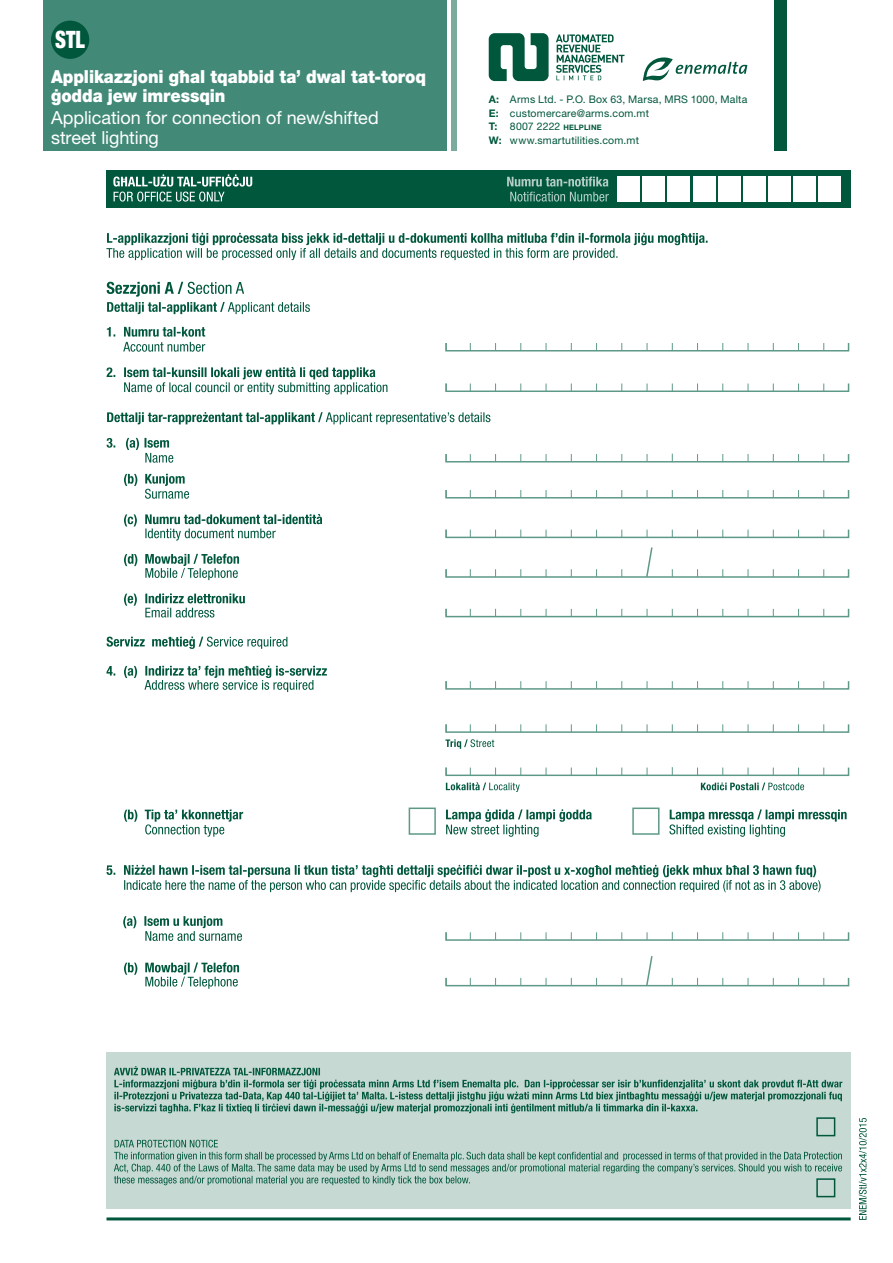
<style>
.page{position:relative;width:893px;height:1263px;background:#fff}
.page>*{position:absolute;margin:0;border:0;box-sizing:border-box;transform-origin:0 0}
.English{font:900 condensed 24px "Helvetica Neue LT Pro";color:#fff;scale:.85 1}
.t1{font:900 18px/18.8px "Helvetica Neue LT Pro";letter-spacing:-.005em;color:#fff;scale:.91 1}
.t2{font:18px/19.5px "Helvetica Neue LT Pro";letter-spacing:-.005em;color:#fff}
.t3{font:10.5px/13.5px "Helvetica Neue LT Pro";letter-spacing:.02em;color:#00573c}
.s1{font-weight:700}
.s2{font-weight:700;font-size:7.5px}
</style>
<div class="page">
<div style="left:43px;top:0;width:403px;height:151px;background:#428a77"></div>
<div style="left:451px;top:0;width:5px;height:151px;background:#7bab9d"></div>
<div style="left:774px;top:0;width:13px;height:151px;background:#00573c"></div>
<svg style="left:489px;top:33px;width:60px;height:48px"></svg>
<svg style="left:556px;top:34px;width:68px;height:46px"></svg>
<svg style="left:643px;top:57px;width:104px;height:24px"></svg>
<div style="left:51px;top:21px;width:38px;height:38px;background:#00573c;border-radius:50%"></div>
<div style="left:106px;top:170px;width:744px;height:37px;background:#00573c"></div>
<svg style="left:507px;top:177px;width:102px;height:25px"></svg>
<svg style="left:113px;top:174px;width:139px;height:28px"></svg>
<div style="left:617px;top:176px;width:23px;height:26px;background:#fff"></div>
<div style="left:642px;top:176px;width:23px;height:26px;background:#fff"></div>
<div style="left:667px;top:176px;width:23px;height:26px;background:#fff"></div>
<div style="left:692px;top:176px;width:23px;height:26px;background:#fff"></div>
<div style="left:718px;top:176px;width:23px;height:26px;background:#fff"></div>
<div style="left:743px;top:176px;width:23px;height:26px;background:#fff"></div>
<div style="left:768px;top:176px;width:23px;height:26px;background:#fff"></div>
<div style="left:793px;top:176px;width:23px;height:26px;background:#fff"></div>
<div style="left:818px;top:176px;width:23px;height:26px;background:#fff"></div>
<div style="left:106px;top:1052px;width:744px;height:157px;background:#c6dad3"></div>
<svg style="left:114px;top:1140px;width:728px;height:45px"></svg>
<svg style="left:114px;top:1066px;width:728px;height:47px"></svg>
<div style="left:816px;top:1117px;width:19px;height:19px;border:2px solid #00573c"></div>
<div style="left:816px;top:1178px;width:19px;height:19px;border:2px solid #00573c"></div>
<hr style="left:107px;top:1217px;width:744px;height:3px;background:#00573c">
<div style="left:409px;top:807px;width:27px;height:28px;border:2px solid #5e9988"></div>
<div style="left:632px;top:807px;width:27px;height:28px;border:2px solid #5e9988"></div>
<svg style="left:859px;top:1118px;width:8px;height:102px"></svg>
<svg style="left:124px;top:962px;width:115px;height:27px"></svg>
<svg style="left:123px;top:916px;width:119px;height:25px"></svg>
<svg style="left:107px;top:865px;width:714px;height:27px"></svg>
<svg style="left:124px;top:809px;width:723px;height:28px"></svg>
<svg style="left:446px;top:782px;width:358px;height:10px"></svg>
<svg style="left:445px;top:739px;width:49px;height:10px"></svg>
<svg style="left:106px;top:666px;width:221px;height:26px"></svg>
<svg style="left:107px;top:636px;width:180px;height:13px"></svg>
<svg style="left:124px;top:593px;width:121px;height:24px"></svg>
<svg style="left:124px;top:554px;width:115px;height:26px"></svg>
<svg style="left:124px;top:514px;width:198px;height:26px"></svg>
<svg style="left:124px;top:474px;width:65px;height:25px"></svg>
<svg style="left:107px;top:438px;width:66px;height:25px"></svg>
<svg style="left:107px;top:412px;width:383px;height:12px"></svg>
<svg style="left:107px;top:367px;width:280px;height:27px"></svg>
<svg style="left:107px;top:327px;width:98px;height:25px"></svg>
<svg style="left:107px;top:282px;width:203px;height:32px"></svg>
<svg style="left:106px;top:233px;width:602px;height:27px"></svg>
<div style="left:445px;top:342px;width:404px;height:9px;border:2px solid #5e9988"></div>
<div style="left:445px;top:383px;width:404px;height:9px;border:2px solid #5e9988"></div>
<div style="left:445px;top:453px;width:404px;height:9px;border:2px solid #5e9988"></div>
<div style="left:445px;top:489px;width:404px;height:9px;border:2px solid #5e9988"></div>
<div style="left:445px;top:529px;width:404px;height:9px;border:2px solid #5e9988"></div>
<div style="left:445px;top:568px;width:404px;height:10px;border:2px solid #5e9988"></div>
<svg style="left:645px;top:547px;width:9px;height:31px"></svg>
<div style="left:445px;top:608px;width:404px;height:9px;border:2px solid #5e9988"></div>
<div style="left:445px;top:680px;width:404px;height:10px;border:2px solid #5e9988"></div>
<div style="left:445px;top:724px;width:404px;height:9px;border:2px solid #5e9988"></div>
<div style="left:445px;top:767px;width:404px;height:9px;border:2px solid #5e9988"></div>
<div style="left:445px;top:931px;width:404px;height:10px;border:2px solid #5e9988"></div>
<div style="left:445px;top:977px;width:404px;height:9px;border:2px solid #5e9988"></div>
<svg style="left:645px;top:956px;width:9px;height:31px"></svg>
<p class="English" style="left:55px;top:25px;width:37px">STL</p>
<h2 class="t1" style="left:51px;top:67px;width:414px">Applikazzjoni għal tqabbid ta’ dwal tat-toroq ġodda jew imressqin</h2>
<h2 class="t2" style="left:51px;top:108px;width:329px">Application for connection of new/shifted street lighting</h2>
<p class="t3" style="left:489px;top:93px;width:260px"><span class="s1">A:</span> Arms Ltd. - P.O. Box 63, Marsa, MRS 1000, Malta<br><span class="s1">E:</span> customercare@arms.com.mt<br><span class="s1">T:</span> 8007 2222 <span class="s2">HELPLINE<br></span><span class="s1">W:</span> www.smartutilities.com.mt</p>
</div>
